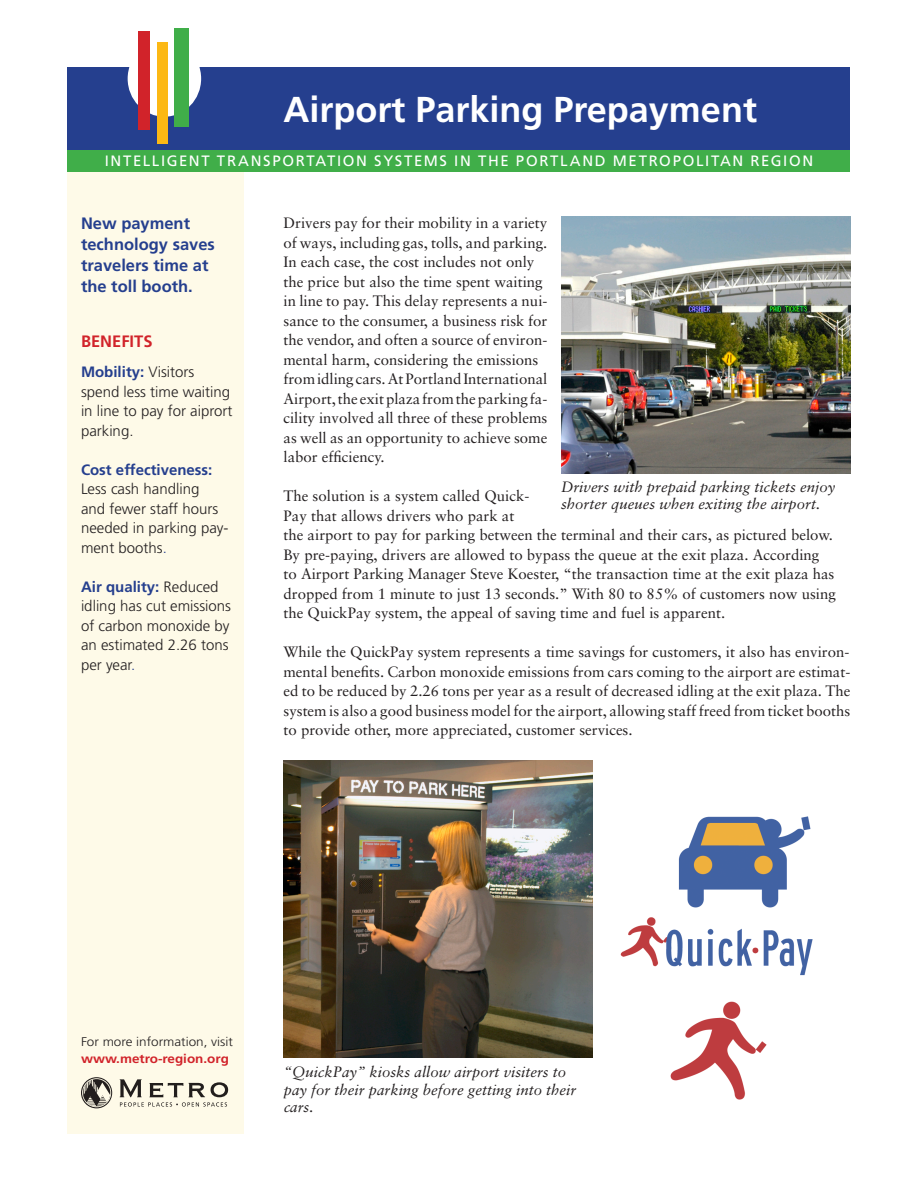
<style>
.page{position:relative;width:918px;height:1188px;background:#fff}
.page>*{position:absolute;margin:0;border:0;box-sizing:border-box;transform-origin:0 0}
._1_main_header{font:700 36px "Frutiger";color:#fff}
.t1{font:700 16.5px/21px "Frutiger";color:#253f8e}
.t2{font:700 16.5px "Frutiger";color:#d1232a}
._4_body_text{font:15px/19.5px "Sabon";color:#231f20}
.t3{font:300 15px/19.5px "Frutiger";color:#231f20}
.t4{font:italic 15px/17.2px "Sabon";color:#231f20}
.t5{font:15px "Frutiger";letter-spacing:.11em;color:#fff}
.t6{font:300 12.6px "Frutiger";color:#231f20;scale:1.08 1}
.t7{font:700 12.6px "Frutiger";color:#d1232a;scale:1.08 1}
.s1{font-weight:700;color:#253f8e}
.s2{color:#253f8e}
</style>
<div class="page">
<div style="left:68px;top:164px;width:176px;height:970px;background:#fefae8"></div>
<div style="left:68px;top:147px;width:782px;height:25px;background:#40ae49"></div>
<div style="left:68px;top:67px;width:782px;height:83px;background:#253f8e"></div>
<div style="left:128px;top:40px;width:73px;height:77px;background:#fff;border-radius:50%"></div>
<div style="left:158px;top:43px;width:10px;height:101px;background:#fcb814"></div>
<div style="left:174px;top:28px;width:15px;height:98px;background:#40ae49"></div>
<div style="left:138px;top:31px;width:12px;height:98px;background:#d1232a"></div>
<img style="left:284px;top:760px;width:308px;height:298px">
<img style="left:561px;top:217px;width:289px;height:256px">
<img style="left:620px;top:816px;width:193px;height:284px">
<svg style="left:120px;top:1079px;width:108px;height:28px"></svg>
<svg style="left:81px;top:1077px;width:31px;height:31px"></svg>
<svg style="left:82px;top:1078px;width:29px;height:29px"></svg>
<svg style="left:83px;top:1079px;width:27px;height:28px"></svg>
<p class="_1_main_header" style="left:284px;top:89px;width:475px">Airport Parking Prepayment</p>
<p class="t5" style="left:105px;top:152px;width:331px">INTELLI GENT TRANSPORTATI ON SYSTEMS</p>
<p class="t5" style="left:454px;top:152px;width:360px">I N THE PORTLAND METROPOLITAN REGI ON</p>
<p class="t1" style="left:81px;top:212px;width:135px">New payment technology saves travelers time at the toll booth.</p>
<p class="t2" style="left:81px;top:332px;width:73px">BENEFITS</p>
<p class="t3" style="left:81px;top:362px;width:153px"><span class="s1">Mobility:</span> Visitors spend less time waiting in line to pay for aiprort parking.</p>
<p class="t3" style="left:81px;top:460px;width:149px"><span class="s1">Cost effectiveness:<br></span>Less cash handling<br>and fewer staff hours needed in parking pay&shy;ment booths<span class="s2">.</span></p>
<p class="t3" style="left:81px;top:577px;width:152px"><span class="s1">Air quality:</span> Reduced idling has cut emissions of carbon monoxide by an estimated 2.26 tons per year<span class="s2">.</span></p>
<p class="_4_body_text" style="left:284px;top:213px;width:266px">Drivers pay for their mobility in a variety of ways, including gas, tolls, and parking.<br>In each case, the cost includes not only the price but also the time spent waiting in line to pay. This delay represents a nui&shy;sance to the consumer, a business risk for the vendor, and often a source of environ&shy;mental harm, considering the emissions from idling cars. At Portland International Airport, the exit plaza from the parking fa&shy;cility involved all three of these problems as well as an opportunity to achieve some labor efficiency.</p>
<p class="_4_body_text" style="left:284px;top:486px;width:554px">The solution is a system called Quick-<br>Pay that allows drivers who park at<br>the airport to pay for parking between the terminal and their cars, as pictured below.<br>By pre-paying, drivers are allowed to bypass the queue at the exit plaza. According to Airport Parking Manager Steve Koester, “the transaction time at the exit plaza has dropped from 1 minute to just 13 seconds.” With 80 to 85% of customers now using the QuickPay system, the appeal of saving time and fuel is apparent.</p>
<p class="_4_body_text" style="left:284px;top:642px;width:569px;text-align:justify">While the QuickPay system represents a time savings for customers, it also has environ&shy;mental benefits. Carbon monoxide emissions from cars coming to the airport are estimat&shy;ed to be reduced by 2.26 tons per year as a result of decreased idling at the exit plaza. The system is also a good business model for the airport, allowing staff freed from ticket booths to provide other, more appreciated, customer services.</p>
<p class="t4" style="left:561px;top:478px;width:276px">Drivers with prepaid parking tickets enjoy shorter queues when exiting the airport.</p>
<p class="t6" style="left:81px;top:1035px;width:142px">For more information, visit</p>
<p class="t7" style="left:81px;top:1051px;width:139px">www.metro-region.org</p>
<p class="t4" style="left:284px;top:1064px;width:294px">“QuickPay” kiosks allow airport visiters to pay for their parking before getting into their cars.</p>
</div>
